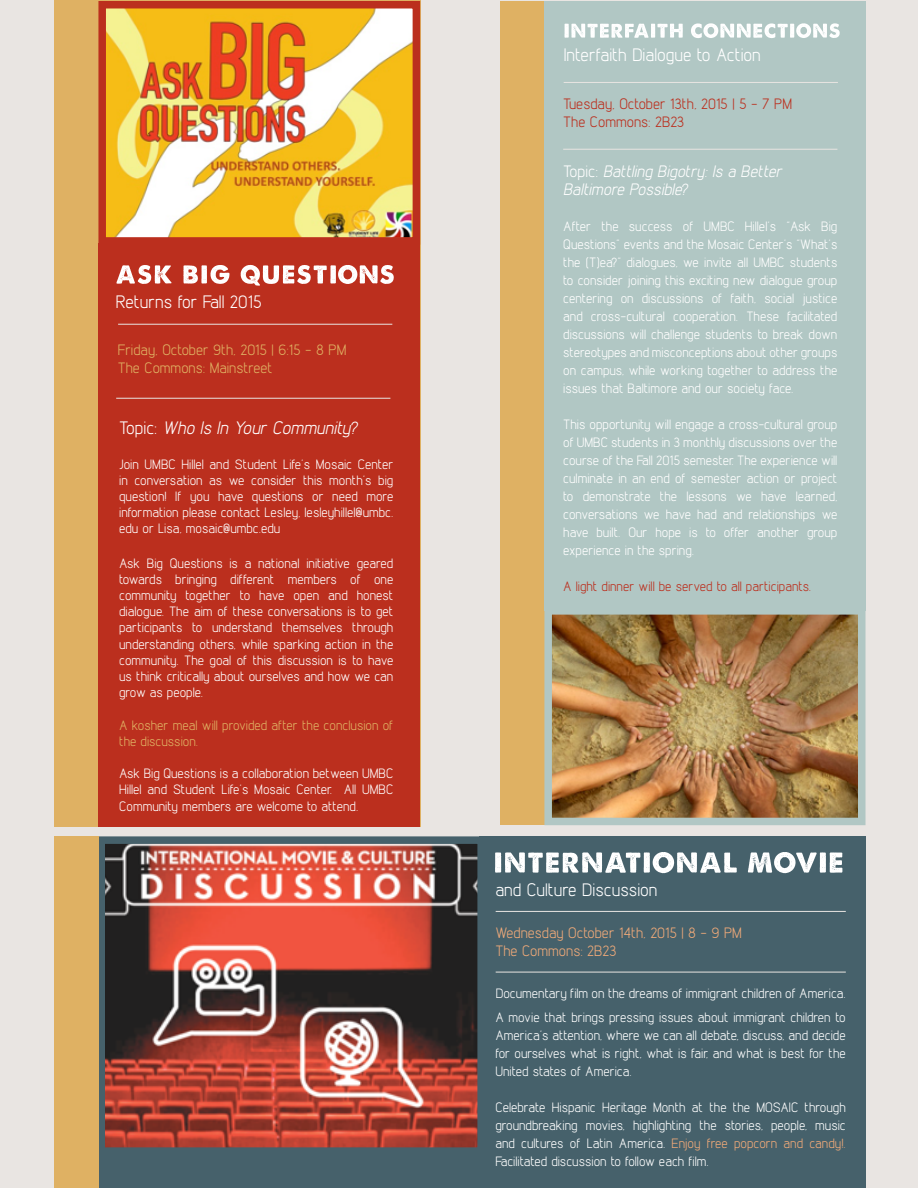
<style>
.page{position:relative;width:918px;height:1188px;background:#e9e5e2}
.page>*{position:absolute;margin:0;border:0;box-sizing:border-box;transform-origin:0 0}
.t1{font:18px "Lintel";color:#fff}
.t2{font:italic 18px "Lintel";color:#fff}
.t3{font:italic 16.5px/18px "Lintel";color:#fff}
.t4{font:15px/18px "Lintel";color:#dfb163}
.t5{font:15px/18px "Lintel";color:#f0aa79}
.t6{font:15px "Lintel";color:#bb2f1e}
.t7{font:13.5px/18px "Lintel";color:#fff;text-align:justify}
.t8{font:13.5px/16.2px "Lintel";color:#dfb163}
.t9{font:13.5px "Lintel";color:#bb2f1e}
.s1{font-style:normal}
.s2{color:#f0aa79}
</style>
<div class="page">
<div style="left:81px;top:1155px;width:400px;height:33px;background:#46616b"></div>
<div style="left:54px;top:0;width:366px;height:827px;background:#dfb163"></div>
<div style="left:98px;top:244px;width:322px;height:583px;background:#bb2f1e"></div>
<svg style="left:116px;top:265px;width:278px;height:21px"></svg>
<hr style="left:118px;top:324px;width:274px;height:1px;background:#e9e5e2">
<hr style="left:116px;top:398px;width:274px;height:1px;background:#e9e5e2">
<img style="left:107px;top:10px;width:304px;height:226px">
<div style="left:98px;top:1px;width:322px;height:244px;border:8px solid #bb2f1e"></div>
<div style="left:500px;top:2px;width:44px;height:823px;background:#dfb163"></div>
<div style="left:544px;top:2px;width:322px;height:609px;background:#b1c7c4"></div>
<svg style="left:564px;top:23px;width:276px;height:15px"></svg>
<hr style="left:564px;top:82px;width:274px;height:1px;background:#e9e5e2">
<hr style="left:563px;top:149px;width:274px;height:1px;background:#e9e5e2">
<img style="left:553px;top:616px;width:304px;height:200px">
<div style="left:544px;top:607px;width:322px;height:218px;border:8px solid #b1c7c4"></div>
<img style="left:107px;top:845px;width:369px;height:301px">
<div style="left:98px;top:836px;width:387px;height:319px;border:8px solid #46616b"></div>
<div style="left:480px;top:836px;width:386px;height:352px;background:#46616b"></div>
<svg style="left:495px;top:852px;width:347px;height:21px"></svg>
<hr style="left:496px;top:911px;width:350px;height:1px;background:#e9e5e2">
<hr style="left:496px;top:972px;width:350px;height:1px;background:#e9e5e2">
<div style="left:54px;top:836px;width:44px;height:352px;background:#dfb163"></div>
<p class="t1" style="left:116px;top:290px;width:148px">Returns for Fall 2015</p>
<p class="t4" style="left:118px;top:340px;width:230px">Friday, October 9th, 2015 | 6:15 - 8 PM<br>The Commons: Mainstreet</p>
<p class="t2" style="left:119px;top:417px;width:244px"><span class="s1">To p i c :</span> Who Is In Your Community?</p>
<p class="t7" style="left:119px;top:455px;width:276px;line-height:16.2px">Join UMBC Hillel and Student Life’s Mosaic Center in conversation as we consider this month’s big question! If you have questions or need more information please contact Lesley, lesleyhillel@umbc. edu or Lisa, mosaic@umbc.edu</p>
<p class="t7" style="left:119px;top:554px;width:276px;line-height:16.2px">Ask Big Questions is a national initiative geared towards bringing different members of one community together to have open and honest dialogue. The aim of these conversations is to get participants to understand themselves through understanding others, while sparking action in the community. The goal of this discussion is to have us think critically about ourselves and how we can grow as people.</p>
<p class="t8" style="left:119px;top:716px;width:276px">A kosher meal will provided after the conclusion of the discussion.</p>
<p class="t7" style="left:119px;top:765px;width:276px;line-height:16.2px">Ask Big Questions is a collaboration between UMBC Hillel and Student Life’s Mosaic Center. All UMBC Community members are welcome to attend.</p>
<p class="t1" style="left:564px;top:44px;width:199px">Interfaith Dialogue to Action</p>
<p class="t6" style="left:563px;top:94px;width:231px">Tuesday, October 13th, 2015 | 5 - 7 PM</p>
<p class="t6" style="left:563px;top:112px;width:123px">The Commons: 2B23</p>
<p class="t3" style="left:563px;top:162px;width:224px"><span class="s1">To p i c :</span> Battling Bigotry: Is a Better<br>Baltimore Possible?</p>
<p class="t7" style="left:563px;top:217px;width:276px">After the success of UMBC Hillel’s “Ask Big Questions” events and the Mosaic Center’s “What’s the (T)ea?” dialogues, we invite all UMBC students to consider joining this exciting new dialogue group centering on discussions of faith, social justice and cross-cultural cooperation. These facilitated discussions will challenge students to break down stereotypes and misconceptions about other groups on campus, while working together to address the issues that Baltimore and our society face.</p>
<p class="t7" style="left:563px;top:415px;width:276px">This opportunity will engage a cross-cultural group of UMBC students in 3 monthly discussions over the course of the Fall 2015 semester. The experience will culminate in an end of semester action or project to demonstrate the lessons we have learned, conversations we have had and relationships we have built. Our hope is to offer another group experience in the spring.</p>
<p class="t9" style="left:563px;top:578px;width:249px">A light dinner will be served to all participants.</p>
<p class="t1" style="left:495px;top:878px;width:164px">and Culture Discussion</p>
<p class="t5" style="left:495px;top:923px;width:248px">Wednesday October 14th, 2015 | 8 - 9 PM<br>The Commons: 2B23</p>
<p class="t7" style="left:496px;top:984px;width:352px">Documentary film on the dreams of immigrant children of America.</p>
<p class="t7" style="left:495px;top:1008px;width:352px">A movie that brings pressing issues about immigrant children to America’s attention, where we can all debate, discuss, and decide for ourselves what is right, what is fair, and what is best for the United states of America.</p>
<p class="t7" style="left:495px;top:1098px;width:352px">Celebrate Hispanic Heritage Month at the the MOSAIC through groundbreaking movies, highlighting the stories, people, music and cultures of Latin America. <span class="s2">Enjoy free popcorn and candy!.<br></span>Facilitated discussion to follow each film.</p>
</div>
